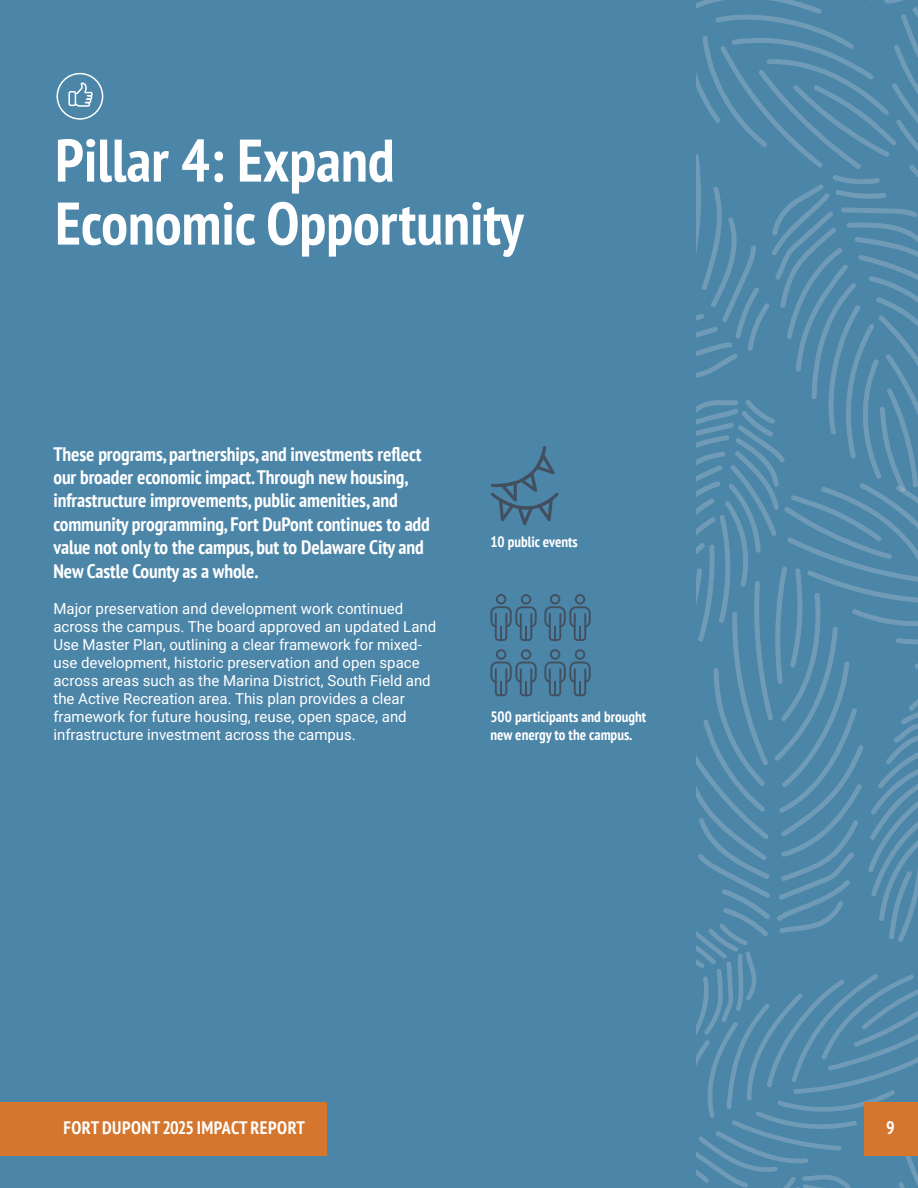
<style>
.page{position:relative;width:918px;height:1188px;background:#4b85a8}
.page>*{position:absolute;margin:0;border:0;box-sizing:border-box;transform-origin:0 0}
.t1{font:700 condensed 60px/63px "PT Sans";color:#fff}
.t2{font:700 condensed 19.5px/23.4px "PT Sans";letter-spacing:-.005em;color:#fff}
.t3{font:700 condensed 18px "PT Sans";letter-spacing:.03em;color:#fff}
.t4{font:15px/18px "Roboto";color:#fff}
.t5{font:700 condensed 15px/18px "PT Sans";color:#fff}
</style>
<div class="page">
<svg style="left:697px;top:0;width:221px;height:1188px"></svg>
<div style="left:0;top:1102px;width:327px;height:54px;background:#d4762d"></div>
<div style="left:864px;top:1102px;width:54px;height:54px;background:#d4762d"></div>
<div style="left:56px;top:73px;width:47px;height:47px;border:2px solid #fff;border-radius:50%"></div>
<svg style="left:491px;top:446px;width:68px;height:79px"></svg>
<svg style="left:68px;top:83px;width:25px;height:24px"></svg>
<svg style="left:490px;top:649px;width:47px;height:47px"></svg>
<svg style="left:544px;top:649px;width:47px;height:47px"></svg>
<svg style="left:490px;top:594px;width:47px;height:47px"></svg>
<svg style="left:544px;top:594px;width:47px;height:47px"></svg>
<p class="t1" style="left:55px;top:128px;width:470px">Pillar 4: Expand<br>Economic Opportunity</p>
<p class="t2" style="left:53px;top:442px;width:378px">These programs, partnerships, and investments reflect our broader economic impact. Through new housing, infrastructure improvements, public amenities, and community programming, Fort DuPont continues to add value not only to the campus, but to Delaware City and New Castle County as a whole.</p>
<p class="t4" style="left:53px;top:599px;width:384px">Major preservation and development work continued across the campus. The board approved an updated Land Use Master Plan, outlining a clear framework for mixed&shy;use development, historic preservation and open space across areas such as the Marina District, South Field and the Active Recreation area. This plan provides a clear framework for future housing, reuse, open space, and infrastructure investment across the campus.</p>
<p class="t5" style="left:490px;top:532px;width:89px">10 public events</p>
<p class="t5" style="left:490px;top:708px;width:157px">500 participants and brought new energy to the campus.</p>
<p class="t3" style="left:63px;top:1115px;width:243px">FORT DUPONT 2025 IMPACT REPORT</p>
<p class="t3" style="left:886px;top:1116px;width:10px">9</p>
</div>
